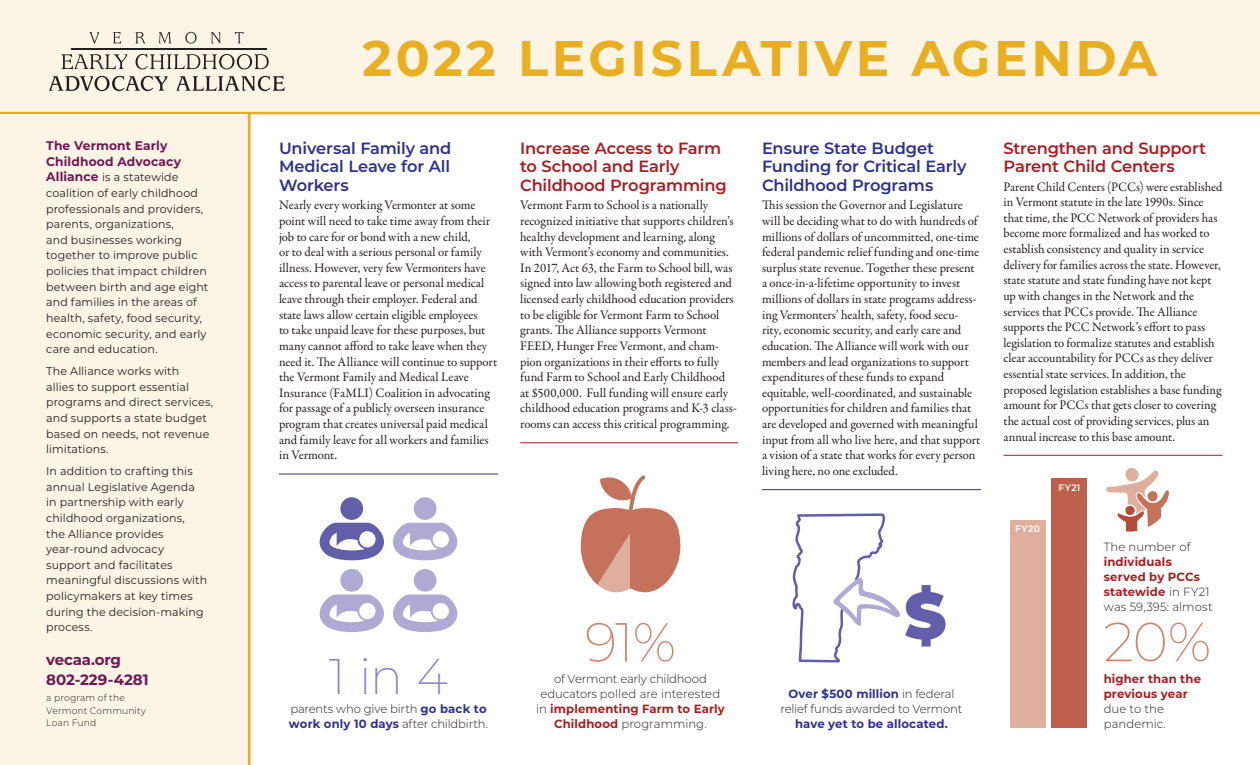
<style>
.page{position:relative;width:1260px;height:765px;background:#fff}
.page>*{position:absolute;margin:0;border:0;box-sizing:border-box;transform-origin:0 0}
.sidebar_text_first{font:200 55px "Montserrat";color:#cd856f}
.sidebar_text_last{font:200 55px "Montserrat";color:#cd856f}
.t1{font:700 50px "Montserrat";letter-spacing:.07em;color:#eaaf21}
.sidebar_text_last-2{font:200 50px "Montserrat";color:#8781bd}
.head{font:600 16.25px/18.8px "Montserrat";letter-spacing:-.01em;color:#2e3092;text-align:justify}
.head-2{font:600 16.25px/18.8px "Montserrat";letter-spacing:-.01em;color:#aa1c20}
.t2{font:700 15px "Montserrat";letter-spacing:-.005em;color:#6f1854}
.body{font:13.12px/15.6px "Garamond Premr Pro";letter-spacing:-.005em;color:#231f20}
.sidebar_text_first-2{font:700 12.5px/15.6px "Montserrat";letter-spacing:.01em;color:#6f1854}
.sidebar_text_last-3{font:300 11.88px/15px "Montserrat";letter-spacing:-.01em;color:#231f20}
.sidebar_text_last-4{font:700 11.88px/15px "Montserrat";letter-spacing:.01em;color:#2e3092;text-align:center}
.sidebar_text_last-5{font:300 11.88px/15px "Montserrat";letter-spacing:.01em;color:#231f20}
.sidebar_text_last-6{font:700 11.88px/15px "Montserrat";letter-spacing:.01em;color:#aa1c20}
.sidebar_text_first-3{font:11.25px/15.6px "Montserrat";letter-spacing:.01em;color:#231f20}
.sidebar_text_first-4{font:300 9.38px/12.5px "Montserrat";letter-spacing:.015em;color:#231f20}
.sidebar_text_first-5{font:600 9.38px "Montserrat";letter-spacing:.045em;color:#fff}
.s1{font-weight:700;font-size:12.5px;color:#6f1854}
.s2{font-weight:700;color:#2e3092}
.s3{font-weight:700;color:#aa1c20}
.s4{font-weight:300;color:#231f20}
</style>
<div class="page">
<div style="left:0;top:0;width:1260px;height:112px;background:#fcf5e5"></div>
<hr style="left:0;top:112px;width:1260px;height:2px;background:#eaaf21">
<svg style="left:61px;top:54px;width:66px;height:15px"></svg>
<svg style="left:136px;top:54px;width:133px;height:15px"></svg>
<svg style="left:49px;top:76px;width:119px;height:15px"></svg>
<svg style="left:176px;top:76px;width:109px;height:15px"></svg>
<hr style="left:71px;top:48px;width:196px;height:1px;background:#231f20">
<svg style="left:89px;top:32px;width:10px;height:11px"></svg>
<svg style="left:113px;top:32px;width:8px;height:12px"></svg>
<svg style="left:135px;top:32px;width:10px;height:11px"></svg>
<svg style="left:159px;top:32px;width:12px;height:11px"></svg>
<svg style="left:185px;top:32px;width:12px;height:12px"></svg>
<svg style="left:211px;top:32px;width:9px;height:11px"></svg>
<svg style="left:235px;top:32px;width:9px;height:11px"></svg>
<div style="left:0;top:114px;width:249px;height:651px;background:#fcf5e5"></div>
<hr style="left:520px;top:442px;width:218px;height:1px;background:#aa1c20">
<hr style="left:279px;top:474px;width:219px;height:1px;background:#2e3092">
<hr style="left:762px;top:489px;width:219px;height:1px;background:#2e3092">
<hr style="left:1003px;top:455px;width:219px;height:1px;background:#aa1c20">
<hr style="left:248px;top:113px;width:3px;height:652px;background:#eaaf21">
<svg style="left:319px;top:497px;width:65px;height:63px"></svg>
<svg style="left:393px;top:497px;width:65px;height:63px"></svg>
<svg style="left:319px;top:569px;width:65px;height:63px"></svg>
<svg style="left:393px;top:569px;width:65px;height:63px"></svg>
<svg style="left:580px;top:475px;width:101px;height:118px"></svg>
<svg style="left:1106px;top:468px;width:63px;height:64px"></svg>
<div style="left:1125px;top:506px;width:10px;height:9px;background:#b64b39;border-radius:4px"></div>
<svg style="left:792px;top:513px;width:154px;height:150px"></svg>
<div style="left:1010px;top:520px;width:35px;height:208px;background:#dfaf9e"></div>
<div style="left:1052px;top:478px;width:35px;height:250px;background:#bd5f4a"></div>
<p class="sidebar_text_first-2" style="left:46px;top:137px;width:136px">The Vermont Early<br>Childhood Advocacy</p>
<p class="sidebar_text_first-3" style="left:46px;top:169px;width:164px"><span class="s1">Alliance</span> is a statewide coalition of early childhood professionals and providers, parents, organizations,<br>and businesses working together to improve public policies that impact children between birth and age eight and families in the areas of health, safety, food security, economic security, and early care and education.</p>
<p class="sidebar_text_first-3" style="left:46px;top:363px;width:168px">The Alliance works with<br>allies to support essential programs and direct services, and supports a state budget based on needs, not revenue limitations.</p>
<p class="sidebar_text_first-3" style="left:46px;top:463px;width:163px">In addition to crafting this annual Legislative Agenda in partnership with early childhood organizations,<br>the Alliance provides year-round advocacy support and facilitates meaningful discussions with policymakers at key times during the decision-making process.</p>
<p class="t2" style="left:46px;top:649px;width:76px">vecaa.org</p>
<p class="t2" style="left:46px;top:669px;width:104px">802-229-4281</p>
<p class="sidebar_text_first-4" style="left:46px;top:691px;width:101px">a program of the<br>Vermont Community<br>Loan Fund</p>
<h2 class="t1" style="left:362px;top:23px;width:796px">2022 LEGISLATIVE AGENDA</h2>
<h2 class="head" style="left:279px;top:138px;width:174px">Universal Family and Medical Leave for All Workers</h2>
<p class="body" style="left:279px;top:198px;width:220px">Nearly every working Vermonter at some point will need to take time away from their job to care for or bond with a new child,<br>or to deal with a serious personal or family illness. However, very few Vermonters have access to parental leave or personal medical leave through their employer. Federal and state laws allow certain eligible employees<br>to take unpaid leave for these purposes, but many cannot afford to take leave when they need it. The Alliance will continue to support the Vermont Family and Medical Leave Insurance (FaMLI) Coalition in advocating for passage of a publicly overseen insurance program that creates universal paid medical and family leave for all workers and families in Vermont.</p>
<h2 class="head-2" style="left:520px;top:138px;width:208px">Increase Access to Farm to School and Early<br>Childhood Programming</h2>
<p class="body" style="left:520px;top:198px;width:218px">Vermont Farm to School is a nationally recognized initiative that supports children’s healthy development and learning, along with Vermont’s economy and communities.<br>In 2017, Act 63, the Farm to School bill, was signed into law allowing both registered and licensed early childhood education providers to be eligible for Vermont Farm to School grants. The Alliance supports Vermont FEED, Hunger Free Vermont, and cham&shy;pion organizations in their efforts to fully fund Farm to School and Early Childhood at $500,000. Full funding will ensure early childhood education programs and K-3 class&shy;rooms can access this critical programming.</p>
<p class="sidebar_text_last-2" style="left:329px;top:643px;width:121px">1 in 4</p>
<p class="sidebar_text_last-3" style="left:289px;top:701px;width:201px">parents who give birth <span class="s2">go back to work only 10 days</span> after childbirth.</p>
<p class="sidebar_text_first" style="left:585px;top:605px;width:93px">91%</p>
<p class="sidebar_text_last-3" style="left:536px;top:686px;width:190px;text-align:center">educators polled are interested in <span class="s3">implementing Farm to Early<br>Childhood</span> programming.</p>
<p class="sidebar_text_last-3" style="left:554px;top:671px;width:154px">of Vermont early childhood</p>
<h2 class="head" style="left:762px;top:138px;width:206px;text-align:left">Ensure State Budget<br>Funding for Critical Early<br>Childhood Programs</h2>
<p class="body" style="left:762px;top:198px;width:220px">This session the Governor and Legislature will be deciding what to do with hundreds of millions of dollars of uncommitted, one-time federal pandemic relief funding and one-time surplus state revenue. Together these present a once-in-a-lifetime opportunity to invest millions of dollars in state programs address&shy;ing Vermonters’ health, safety, food secu&shy;rity, economic security, and early care and education. The Alliance will work with our members and lead organizations to support expenditures of these funds to expand equitable, well-coordinated, and sustainable opportunities for children and families that are developed and governed with meaningful input from all who live here, and that support a vision of a state that works for every person living here, no one excluded.</p>
<p class="sidebar_text_last-4" style="left:781px;top:685px;width:183px">Over $500 million <span class="s4">in federal relief funds awarded to Vermont </span>have yet to be allocated.</p>
<h2 class="head-2" style="left:1003px;top:138px;width:204px">Strengthen and Support<br>Parent Child Centers</h2>
<p class="body" style="left:1003px;top:179px;width:221px">Parent Child Centers (PCCs) were established in Vermont statute in the late 1990s. Since that time, the PCC Network of providers has become more formalized and has worked to establish consistency and quality in service delivery for families across the state. However, state statute and state funding have not kept up with changes in the Network and the services that PCCs provide. The Alliance supports the PCC Network’s effort to pass legislation to formalize statutes and establish clear accountability for PCCs as they deliver essential state services. In addition, the proposed legislation establishes a base funding amount for PCCs that gets closer to covering the actual cost of providing services, plus an annual increase to this base amount.</p>
<p class="sidebar_text_first-5" style="left:1015px;top:522px;width:26px">FY20</p>
<p class="sidebar_text_first-5" style="left:1058px;top:481px;width:24px">FY21</p>
<p class="sidebar_text_last-5" style="left:1104px;top:539px;width:110px">The number of <span class="s3">individuals served by PCCs statewide</span> in FY21 was 59,395: almost</p>
<p class="sidebar_text_last" style="left:1104px;top:605px;width:109px">20%</p>
<p class="sidebar_text_last-6" style="left:1104px;top:670px;width:99px">higher than the previous year <span class="s4">due to the pandemic.</span></p>
</div>
